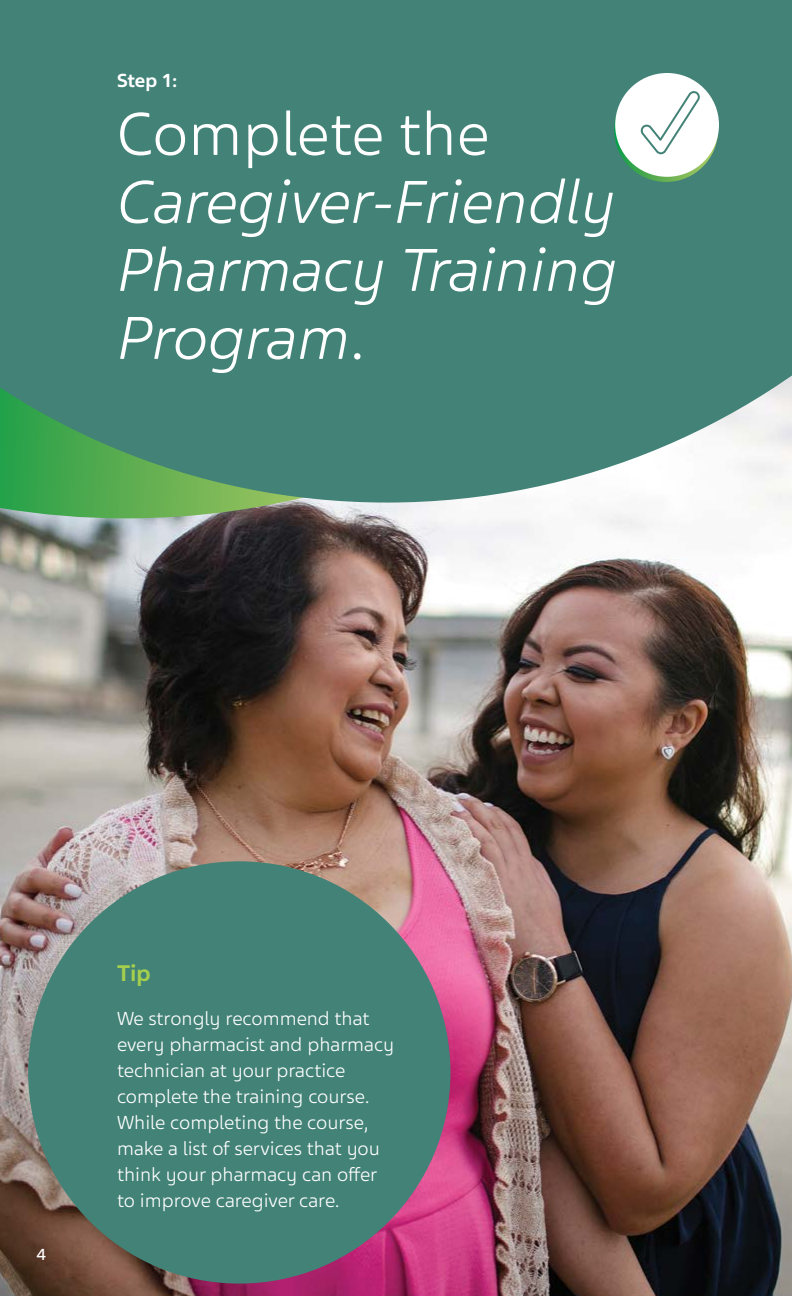
<style>
.page{position:relative;width:792px;height:1296px;background:#fff}
.page>*{position:absolute;margin:0;border:0;box-sizing:border-box;transform-origin:0 0}
.t1{font:italic 300 64px/68px "Teva Sans";color:#fff}
.t2{font:700 24px "Teva Sans";color:#a5cf4d}
.t3{font:300 20px/26px "Teva Sans";color:#fff}
.t4{font:700 20px "Teva Sans";color:#fff}
.t5{font:17px "Teva Sans";color:#fff}
.s1{font-style:normal}
</style>
<div class="page">
<img style="left:0;top:518px;width:792px;height:778px">
<svg style="left:0;top:503px;width:792px;height:15px"></svg>
<svg style="left:0;top:0;width:792px;height:503px;background:#4a887b"></svg>
<svg style="left:614px;top:78px;width:104px;height:104px"></svg>
<div style="left:615px;top:73px;width:104px;height:104px;background:#fff;border-radius:50%"></div>
<svg style="left:640px;top:91px;width:60px;height:64px"></svg>
<div style="left:28px;top:861px;width:422px;height:423px;background:#428277;border-radius:50%"></div>
<p class="t4" style="left:117px;top:68px;width:63px">Step 1:</p>
<p class="t1" style="left:117px;top:100px;width:502px"><span class="s1">Complete the<br></span>Caregiver-Friendly<br>Pharmacy Training<br>Program<span class="s1">.</span></p>
<p class="t5" style="left:36px;top:1244px;width:12px">4</p>
<p class="t2" style="left:117px;top:959px;width:35px">Tip</p>
<p class="t3" style="left:117px;top:1006px;width:279px">We strongly recommend that every pharmacist and pharmacy technician at your practice complete the training course.<br>While completing the course, make a list of services that you think your pharmacy can offer to improve caregiver care.</p>
</div>
